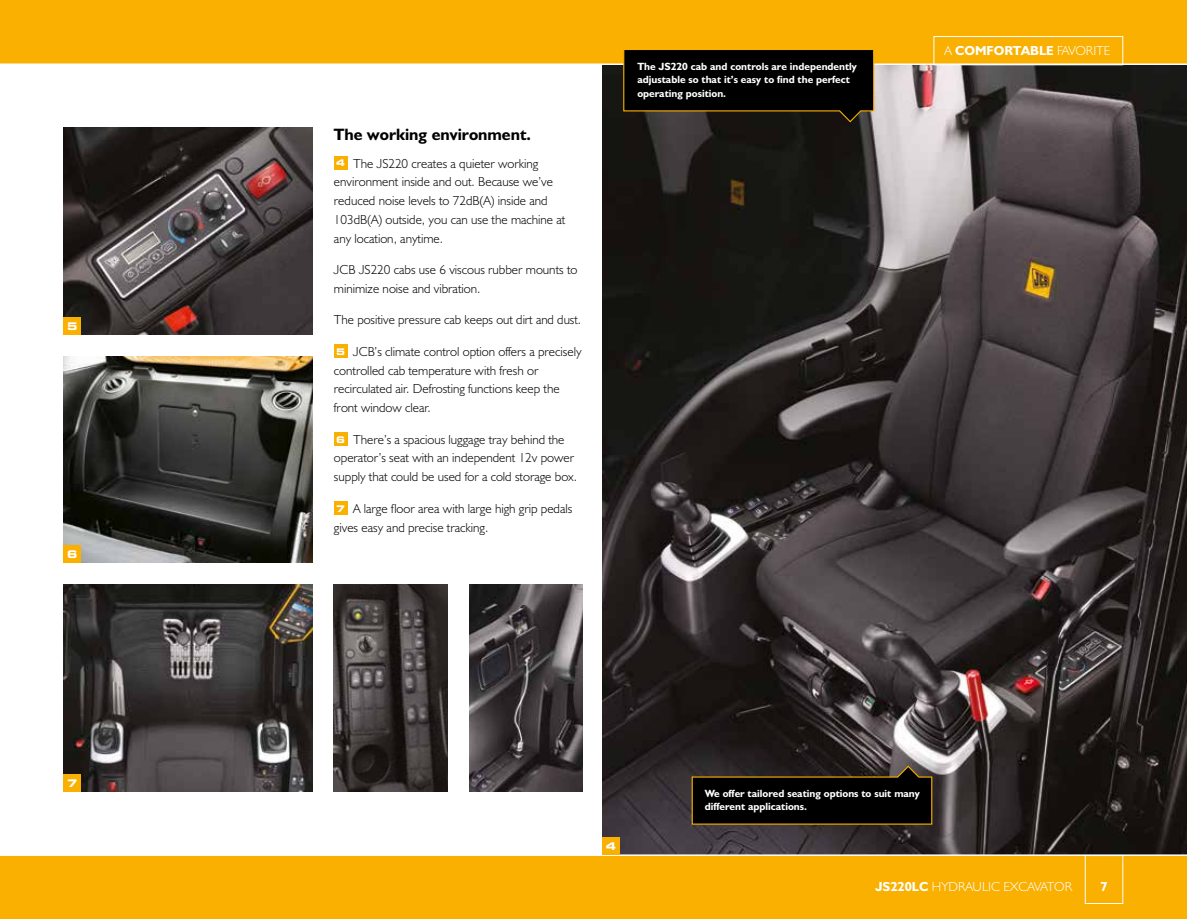
<style>
.page{position:relative;width:1187px;height:919px;background:#fff}
.page>*{position:absolute;margin:0;border:0;box-sizing:border-box;transform-origin:0 0}
.t1{font:16.5px "JCB Bold";color:#000}
.t2{font:13.2px/18.8px "JCB Light";color:#000}
.t3{font:13.2px "JCB Light";color:#fff}
.t4{font:13.2px "JCB Bold";color:#fff}
.t5{font:10.5px/13.5px "JCB Bold";color:#fff}
.t6{font:700 expanded 10.5px "Square 721 BT";color:#fff}
.s1{font-family:"Square 721 BT";font-weight:700;font-stretch:expanded;font-size:9.15px;color:#fff}
.s2{font-family:"JCB Light"}
.s3{font-family:"JCB Bold"}
</style>
<div class="page">
<img style="left:602px;top:65px;width:584px;height:789px">
<div style="left:0;top:0;width:1186px;height:64px;background:#f9b000"></div>
<hr style="left:0;top:63px;width:1186px;height:2px;background:#fff">
<div style="left:0;top:855px;width:1186px;height:63px;background:#f9b000"></div>
<div style="left:334px;top:156px;width:13px;height:13px;background:#f9b000"></div>
<div style="left:334px;top:344px;width:13px;height:14px;background:#f9b000"></div>
<div style="left:334px;top:432px;width:13px;height:13px;background:#f9b000"></div>
<div style="left:334px;top:501px;width:13px;height:13px;background:#f9b000"></div>
<img style="left:64px;top:356px;width:249px;height:207px">
<img style="left:334px;top:584px;width:114px;height:207px">
<img style="left:64px;top:584px;width:249px;height:207px">
<img style="left:469px;top:584px;width:114px;height:207px">
<div style="left:933px;top:36px;width:190px;height:29px;border:1px solid #fff"></div>
<svg style="left:622px;top:50px;width:252px;height:73px;background:#0a0804"></svg>
<svg style="left:691px;top:764px;width:241px;height:61px;background:#141008"></svg>
<div style="left:64px;top:546px;width:17px;height:17px;background:#f9b000"></div>
<div style="left:64px;top:774px;width:17px;height:17px;background:#f9b000"></div>
<img style="left:64px;top:128px;width:249px;height:206px">
<div style="left:64px;top:317px;width:17px;height:17px;background:#f9b000"></div>
<div style="left:602px;top:837px;width:17px;height:17px;background:#f9b000"></div>
<div style="left:1084px;top:855px;width:39px;height:48px;border:1px solid #fff"></div>
<p class="t6" style="left:67px;top:320px;width:12px">5</p>
<p class="t6" style="left:67px;top:548px;width:12px">6</p>
<p class="t6" style="left:67px;top:776px;width:12px">7</p>
<p class="t1" style="left:334px;top:124px;width:199px">The working environment.</p>
<p class="t2" style="left:334px;top:153px;width:233px"><span class="s1">4</span> The JS220 creates a quieter working environment inside and out. Because we’ve reduced noise levels to 72dB(A) inside and 103dB(A) outside, you can use the machine at any location, anytime.</p>
<p class="t2" style="left:334px;top:260px;width:245px">JCB JS220 cabs use 6 viscous rubber mounts to minimize noise and vibration.</p>
<p class="t2" style="left:334px;top:310px;width:249px">The positive pressure cab keeps out dirt and dust.</p>
<p class="t2" style="left:334px;top:342px;width:249px"><span class="s1">5</span> JCB’s climate control option offers a precisely controlled cab temperature with fresh or recirculated air. Defrosting functions keep the front window clear.</p>
<p class="t2" style="left:334px;top:429px;width:245px"><span class="s1">6</span> There’s a spacious luggage tray behind the operator’s seat with an independent 12v power supply that could be used for a cold storage box.</p>
<p class="t2" style="left:334px;top:498px;width:240px"><span class="s1">7</span> A large floor area with large high grip pedals gives easy and precise tracking.</p>
<p class="t5" style="left:637px;top:59px;width:221px">The JS220 cab and controls are independently adjustable so that it’s easy to find the perfect operating position.</p>
<p class="t4" style="left:944px;top:43px;width:167px"><span class="s2">A</span> COMFORTABLE <span class="s2">FAVORITE</span></p>
<p class="t6" style="left:605px;top:839px;width:12px">4</p>
<p class="t5" style="left:704px;top:786px;width:216px">We offer tailored seating options to suit many different applications.</p>
<p class="t3" style="left:875px;top:878px;width:198px"><span class="s3">JS220LC</span> HYDRAULIC EXCAVATOR</p>
<p class="t4" style="left:1100px;top:877px;width:9px">7</p>
</div>
